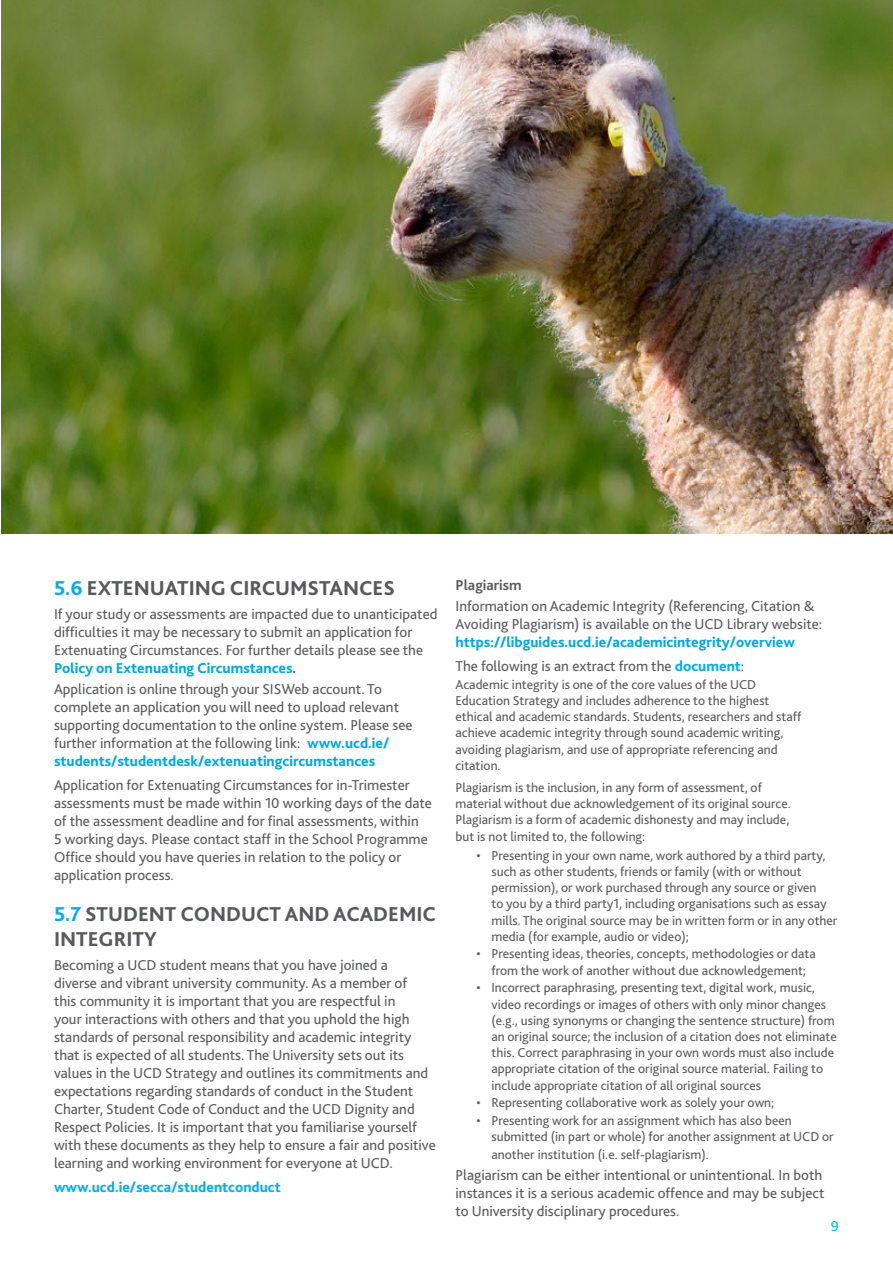
<style>
.page{position:relative;width:893px;height:1263px;background:#fff}
.page>*{position:absolute;margin:0;border:0;box-sizing:border-box;transform-origin:0 0}
.t1{font:800 21px/25.2px "Bliss 2";color:#58595b}
.t2{font:15px/18px "Bliss 2";color:#58595b}
.t3{font:800 15px/24px "Bliss 2";color:#00a8e3}
.t4{font:800 15px "Bliss 2";color:#00aeef}
.t5{font:700 15px "Bliss 2";color:#58595b}
.t6{font:15px "Bliss 2";color:#00b9f1}
.t7{font:13.5px/16.2px "Bliss 2";color:#58595b}
.s1{color:#00aeef}
.s2{font-weight:800;color:#00a8e3}
.s3{font-weight:800}
.s4{font-weight:400;color:#58595b}
</style>
<div class="page">
<img style="left:1px;top:0;width:892px;height:534px">
<h1 class="t1" style="left:54px;top:575px;width:342px"><span class="s1">5.6</span> EXTENUATING CIRCUMSTANCES</h1>
<p class="t2" style="left:54px;top:605px;width:385px">If your study or assessments are impacted due to unanticipated difficulties it may be necessary to submit an application for Extenuating Circumstances. For further details please see the <span class="s2">Policy on Extenuating Circumstances</span><span class="s3">.</span></p>
<p class="t2" style="left:54px;top:680px;width:360px">Application is online through your SISWeb account. To complete an application you will need to upload relevant supporting documentation to the online system. Please see further information at the following link: <span class="s2">www.ucd.ie/ students/studentdesk/extenuatingcircumstances</span></p>
<p class="t2" style="left:54px;top:776px;width:379px">Application for Extenuating Circumstances for in-Trimester assessments must be made within 10 working days of the date of the assessment deadline and for final assessments, within<br>5 working days. Please contact staff in the School Programme Office should you have queries in relation to the policy or application process.</p>
<h1 class="t1" style="left:54px;top:900px;width:384px"><span class="s1">5.7</span> STUDENT CONDUCT AND ACADEMIC<br>INTEGRITY</h1>
<p class="t2" style="left:54px;top:955px;width:383px">Becoming a UCD student means that you have joined a<br>diverse and vibrant university community. As a member of<br>this community it is important that you are respectful in<br>your interactions with others and that you uphold the high standards of personal responsibility and academic integrity that is expected of all students. The University sets out its values in the UCD Strategy and outlines its commitments and expectations regarding standards of conduct in the Student Charter, Student Code of Conduct and the UCD Dignity and Respect Policies. It is important that you familiarise yourself with these documents as they help to ensure a fair and positive learning and working environment for everyone at UCD.</p>
<p class="t4" style="left:54px;top:1177px;width:228px">www.ucd.ie/secca/studentconduct</p>
<p class="t5" style="left:455px;top:576px;width:68px">Plagiarism</p>
<p class="t2" style="left:455px;top:597px;width:368px">Information on Academic Integrity (Referencing, Citation &amp;<br>Avoiding Plagiarism) is available on the UCD Library website:</p>
<p class="t3" style="left:455px;top:630px;width:341px">https://libguides.ucd.ie/academicintegrity/overview<br><span class="s4">The following is an extract from the</span> <span class="s1">document</span><span class="s4">:</span></p>
<p class="t7" style="left:455px;top:676px;width:347px">Academic integrity is one of the core values of the UCD Education Strategy and includes adherence to the highest ethical and academic standards. Students, researchers and staff achieve academic integrity through sound academic writing, avoiding plagiarism, and use of appropriate referencing and citation.</p>
<p class="t7" style="left:455px;top:779px;width:337px">Plagiarism is the inclusion, in any form of assessment, of material without due acknowledgement of its original source.<br>Plagiarism is a form of academic dishonesty and may include, but is not limited to, the following:</p>
<p class="t7" style="left:491px;top:847px;width:347px;text-indent:-15px">• Presenting in your own name, work authored by a third party, such as other students, friends or family (with or without permission), or work purchased through any source or given<br>to you by a third party1, including organisations such as essay mills. The original source may be in written form or in any other media (for example, audio or video);</p>
<p class="t7" style="left:476px;top:945px;width:341px;text-align:center">• Presenting ideas, theories, concepts, methodologies or data from the work of another without due acknowledgement;</p>
<p class="t7" style="left:491px;top:979px;width:347px;text-indent:-15px">• Incorrect paraphrasing, presenting text, digital work, music, video recordings or images of others with only minor changes (e.g., using synonyms or changing the sentence structure) from an original source; the inclusion of a citation does not eliminate this. Correct paraphrasing in your own words must also include appropriate citation of the original source material. Failing to include appropriate citation of all original sources</p>
<p class="t7" style="left:476px;top:1094px;width:299px">• Representing collaborative work as solely your own;</p>
<p class="t7" style="left:491px;top:1112px;width:344px;text-indent:-15px">• Presenting work for an assignment which has also been submitted (in part or whole) for another assignment at UCD or</p>
<p class="t7" style="left:491px;top:1146px;width:219px">another institution (i.e. self-plagiarism).</p>
<p class="t2" style="left:455px;top:1166px;width:370px">Plagiarism can be either intentional or unintentional. In both instances it is a serious academic offence and may be subject to University disciplinary procedures.</p>
<p class="t6" style="left:831px;top:1217px;width:10px">9</p>
</div>
